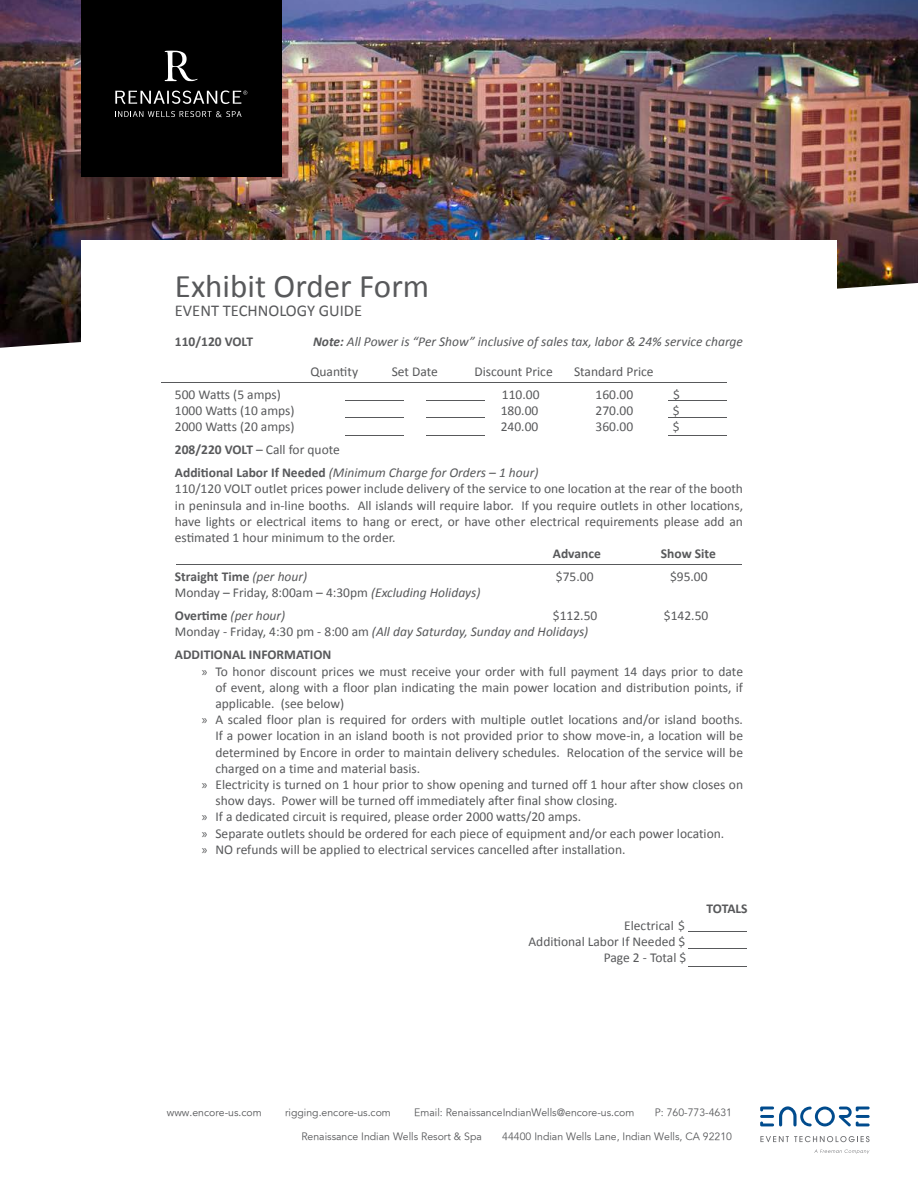
<style>
.page{position:relative;width:918px;height:1188px;background:#fff}
.page>*{position:absolute;margin:0;border:0;box-sizing:border-box;transform-origin:0 0}
.t1{font:33px "Calibri";color:#58595b}
.t2{font:16.5px "Calibri";color:#58595b}
.t3{font:13.5px/16.2px "Calibri";color:#58595b;text-align:justify}
.t4{font:italic 13.5px/23px "Calibri";color:#58595b}
.t5{font:700 13.5px/23px "Calibri";color:#58595b}
.t6{font:10.5px "Avenir";color:#58595b}
.s1{font-weight:700}
.s2{font-style:normal}
.s3{font-weight:400}
.s4{font-weight:400;font-style:italic}
.s5{font-weight:700;font-style:normal}
.s6{font-family:"Myriad Pro"}
</style>
<div class="page">
<img style="left:0;top:0;width:918px;height:348px">
<div style="left:81px;top:0;width:201px;height:176px;background:#000"></div>
<svg style="left:115px;top:90px;width:132px;height:14px"></svg>
<svg style="left:165px;top:51px;width:33px;height:30px"></svg>
<svg style="left:115px;top:111px;width:127px;height:6px"></svg>
<svg style="left:760px;top:1136px;width:110px;height:6px"></svg>
<svg style="left:814px;top:1149px;width:55px;height:5px"></svg>
<svg style="left:760px;top:1106px;width:110px;height:20px"></svg>
<div style="left:81px;top:240px;width:756px;height:324px;background:#fff"></div>
<hr style="left:345px;top:400px;width:59px;height:1px;background:#58595b">
<hr style="left:345px;top:417px;width:59px;height:1px;background:#58595b">
<hr style="left:345px;top:435px;width:59px;height:1px;background:#58595b">
<hr style="left:426px;top:400px;width:59px;height:1px;background:#58595b">
<hr style="left:426px;top:417px;width:59px;height:1px;background:#58595b">
<hr style="left:426px;top:435px;width:59px;height:1px;background:#58595b">
<hr style="left:161px;top:382px;width:565px;height:1px;background:#58595b">
<hr style="left:668px;top:400px;width:59px;height:1px;background:#58595b">
<hr style="left:668px;top:417px;width:59px;height:1px;background:#58595b">
<hr style="left:668px;top:435px;width:59px;height:1px;background:#58595b">
<hr style="left:176px;top:564px;width:566px;height:1px;background:#58595b">
<hr style="left:688px;top:931px;width:58px;height:1px;background:#58595b">
<hr style="left:688px;top:948px;width:58px;height:1px;background:#58595b">
<hr style="left:688px;top:966px;width:58px;height:1px;background:#58595b">
<h1 class="t1" style="left:175px;top:265px;width:256px">Exhibit Order Form</h1>
<p class="t2" style="left:175px;top:301px;width:189px">EVENT TECHNOLOGY GUIDE</p>
<p class="t5" style="left:175px;top:330px;width:80px">110/120 VOLT</p>
<p class="t4" style="left:310px;top:326px;width:434px;line-height:29.7px"><span class="s1">Note:</span> All Power is “Per Show” inclusive of sales tax, labor &amp; 24% service charge<br><span class="s2">Quantity</span></p>
<p class="t3" style="left:392px;top:363px;width:48px">Set Date</p>
<p class="t3" style="left:474px;top:363px;width:80px">Discount Price</p>
<p class="t3" style="left:574px;top:363px;width:81px">Standard Price</p>
<p class="t3" style="left:175px;top:386px;width:107px">500 Watts (5 amps)</p>
<p class="t3" style="left:502px;top:386px;width:39px">110.00</p>
<p class="t3" style="left:596px;top:386px;width:39px">160.00</p>
<p class="t3" style="left:673px;top:386px;width:8px">$</p>
<p class="t3" style="left:175px;top:402px;width:121px">1000 Watts (10 amps)</p>
<p class="t3" style="left:501px;top:402px;width:39px">180.00</p>
<p class="t3" style="left:596px;top:402px;width:39px">270.00</p>
<p class="t3" style="left:673px;top:402px;width:8px">$</p>
<p class="t3" style="left:175px;top:419px;width:121px">2000 Watts (20 amps)</p>
<p class="t3" style="left:501px;top:419px;width:39px">240.00</p>
<p class="t3" style="left:596px;top:419px;width:39px">360.00</p>
<p class="t3" style="left:673px;top:419px;width:8px">$</p>
<p class="t5" style="left:175px;top:438px;width:365px">208/220 VOLT <span class="s3">– Call for quote<br></span>Additional Labor If Needed <span class="s4">(Minimum Charge for Orders – 1 hour)</span></p>
<p class="t3" style="left:175px;top:481px;width:570px">110/120 VOLT outlet prices power include delivery of the service to one location at the rear of the booth in peninsula and in-line booths. All islands will require labor. If you require outlets in other locations, have lights or electrical items to hang or erect, or have other electrical requirements please add an estimated 1 hour minimum to the order.</p>
<p class="t5" style="left:553px;top:542px;width:49px">Advance</p>
<p class="t5" style="left:661px;top:542px;width:56px">Show Site</p>
<p class="t5" style="left:175px;top:565px;width:134px">Straight Time <span class="s4">(per hour)</span></p>
<p class="t3" style="left:556px;top:569px;width:39px">$75.00</p>
<p class="t3" style="left:670px;top:569px;width:39px">$95.00</p>
<p class="t4" style="left:175px;top:581px;width:307px"><span class="s2">Monday – Friday, 8:00am – 4:30pm</span> (Excluding Holidays)<br><span class="s5">Overtime</span> (per hour)</p>
<p class="t3" style="left:553px;top:608px;width:46px">$112.50</p>
<p class="t3" style="left:664px;top:608px;width:46px">$142.50</p>
<p class="t4" style="left:175px;top:620px;width:415px"><span class="s2">Monday - Friday, 4:30 pm - 8:00 am</span> (All day Saturday, Sunday and Holidays)<br><span class="s5">ADDITIONAL INFORMATION</span></p>
<p class="t3" style="left:202px;top:663px;width:543px"><span class="s6">»</span> To honor discount prices we must receive your order with full payment 14 days prior to date</p>
<p class="t3" style="left:215px;top:679px;width:529px">of event, along with a floor plan indicating the main power location and distribution points, if</p>
<p class="t3" style="left:215px;top:695px;width:130px">applicable. (see below)</p>
<p class="t3" style="left:202px;top:712px;width:543px"><span class="s6">»</span> A scaled floor plan is required for orders with multiple outlet locations and/or island booths.</p>
<p class="t3" style="left:215px;top:728px;width:529px">If a power location in an island booth is not provided prior to show move-in, a location will be</p>
<p class="t3" style="left:215px;top:744px;width:529px">determined by Encore in order to maintain delivery schedules. Relocation of the service will be</p>
<p class="t3" style="left:215px;top:760px;width:206px">charged on a time and material basis.</p>
<p class="t3" style="left:202px;top:776px;width:543px"><span class="s6">»</span> Electricity is turned on 1 hour prior to show opening and turned off 1 hour after show closes on</p>
<p class="t3" style="left:215px;top:793px;width:404px">show days. Power will be turned off immediately after final show closing.</p>
<p class="t3" style="left:202px;top:809px;width:381px"><span class="s6">»</span> If a dedicated circuit is required, please order 2000 watts/20 amps.</p>
<p class="t3" style="left:202px;top:825px;width:524px"><span class="s6">»</span> Separate outlets should be ordered for each piece of equipment and/or each power location.</p>
<p class="t3" style="left:202px;top:841px;width:425px"><span class="s6">»</span> NO refunds will be applied to electrical services cancelled after installation.</p>
<p class="t3" style="left:528px;top:917px;width:159px;text-align:right">Electrical $<br>Additional Labor If Needed $<br>Page 2 - Total $</p>
<p class="t5" style="left:707px;top:897px;width:43px">TOTALS</p>
<p class="t6" style="left:167px;top:1107px;width:96px">www.encore-us.com</p>
<p class="t6" style="left:285px;top:1107px;width:107px">rigging.encore-us.com</p>
<p class="t6" style="left:414px;top:1107px;width:222px">Email: RenaissanceIndianWells@encore-us.com</p>
<p class="t6" style="left:655px;top:1107px;width:79px">P: 760-773-4631</p>
<p class="t6" style="left:301px;top:1131px;width:182px">Renaissance Indian Wells Resort &amp; Spa</p>
<p class="t6" style="left:502px;top:1131px;width:231px">44400 Indian Wells Lane, Indian Wells, CA 92210</p>
</div>
